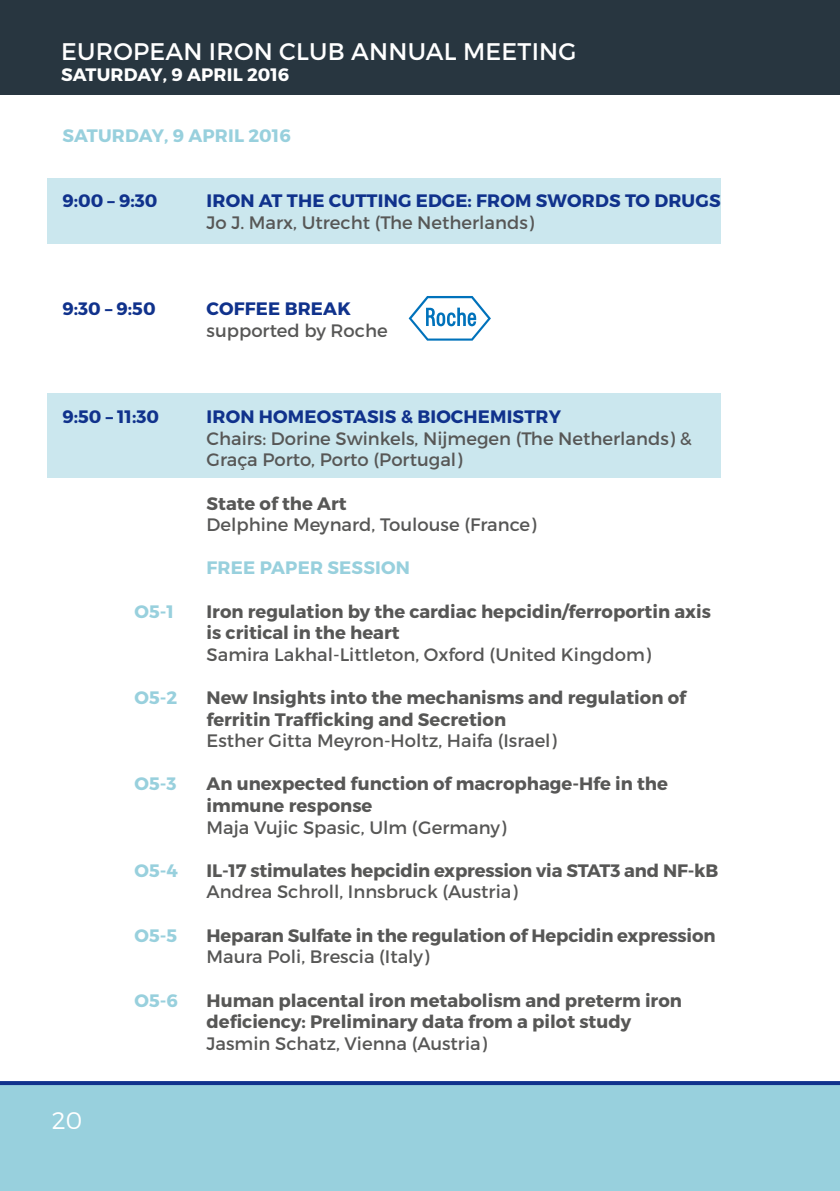
<style>
.page{position:relative;width:840px;height:1191px;background:#fff}
.page>*{position:absolute;margin:0;border:0;box-sizing:border-box;transform-origin:0 0}
.t1{font:24px "Montserrat";letter-spacing:.01em;color:#fff}
.t2{font:300 24px "Montserrat";color:#fff}
.t3{font:700 18px/21.6px "Montserrat";color:#575756}
.t4{font:18px/21.6px "Montserrat";color:#575756}
.t5{font:700 18px "Montserrat";letter-spacing:.01em;color:#10328c}
.t6{font:700 18px "Montserrat";letter-spacing:.01em;color:#98d0dd}
.t7{font:700 18px "Montserrat";letter-spacing:.01em;color:#fff}
</style>
<div class="page">
<div style="left:0;top:1083px;width:839px;height:108px;background:#98d0dd"></div>
<svg style="left:0;top:1081px;width:839px;height:4px;background:#14358e"></svg>
<div style="left:47px;top:179px;width:673px;height:65px;background:#cbe7ee"></div>
<div style="left:47px;top:393px;width:673px;height:85px;background:#cbe7ee"></div>
<svg style="left:408px;top:296px;width:82px;height:45px"></svg>
<div style="left:0;top:0;width:839px;height:94px;background:#283640"></div>
<h1 class="t1" style="left:61px;top:36px;width:516px">EUROPEAN IRON CLUB ANNUAL MEETING</h1>
<p class="t7" style="left:61px;top:64px;width:229px">SATURDAY, 9 APRIL 2016</p>
<p class="t6" style="left:62px;top:125px;width:229px">SATURDAY, 9 APRIL 2016</p>
<p class="t5" style="left:62px;top:189px;width:97px">9:00 – 9:30</p>
<p class="t5" style="left:206px;top:189px;width:515px">IRON AT THE CUTTING EDGE: FROM SWORDS TO DRUGS</p>
<p class="t4" style="left:206px;top:211px;width:329px">Jo J. Marx, Utrecht (The Netherlands)</p>
<p class="t5" style="left:62px;top:297px;width:95px">9:30 – 9:50</p>
<p class="t5" style="left:206px;top:297px;width:146px">COFFEE BREAK</p>
<p class="t4" style="left:206px;top:319px;width:182px">supported by Roche</p>
<p class="t5" style="left:62px;top:405px;width:98px">9:50 – 11:30</p>
<p class="t5" style="left:206px;top:405px;width:355px">IRON HOMEOSTASIS &amp; BIOCHEMISTRY</p>
<p class="t4" style="left:206px;top:427px;width:486px">Chairs: Dorine Swinkels, Nijmegen (The Netherlands) &amp;<br>Graça Porto, Porto (Portugal)</p>
<p class="t3" style="left:206px;top:492px;width:141px">State of the Art</p>
<p class="t4" style="left:206px;top:514px;width:331px">Delphine Meynard, Toulouse (France)</p>
<p class="t6" style="left:206px;top:557px;width:205px">FREE PAPER SESSION</p>
<p class="t6" style="left:134px;top:600px;width:41px">O5-1</p>
<p class="t3" style="left:206px;top:600px;width:505px">Iron regulation by the cardiac hepcidin/ferroportin axis is critical in the heart</p>
<p class="t4" style="left:206px;top:643px;width:445px">Samira Lakhal-Littleton, Oxford (United Kingdom)</p>
<p class="t6" style="left:134px;top:686px;width:44px">O5-2</p>
<p class="t3" style="left:206px;top:687px;width:480px">New Insights into the mechanisms and regulation of ferritin Trafficking and Secretion</p>
<p class="t4" style="left:206px;top:730px;width:351px">Esther Gitta Meyron-Holtz, Haifa (Israel)</p>
<p class="t6" style="left:134px;top:773px;width:44px">O5-3</p>
<p class="t3" style="left:206px;top:773px;width:462px">An unexpected function of macrophage-Hfe in the immune response</p>
<p class="t4" style="left:206px;top:816px;width:301px">Maja Vujic Spasic, Ulm (Germany)</p>
<p class="t6" style="left:134px;top:859px;width:45px">O5-4</p>
<p class="t3" style="left:206px;top:860px;width:513px">IL-17 stimulates hepcidin expression via STAT3 and NF-kB</p>
<p class="t4" style="left:206px;top:881px;width:312px">Andrea Schroll, Innsbruck (Austria)</p>
<p class="t6" style="left:134px;top:924px;width:44px">O5-5</p>
<p class="t3" style="left:206px;top:924px;width:510px">Heparan Sulfate in the regulation of Hepcidin expression</p>
<p class="t4" style="left:206px;top:946px;width:224px">Maura Poli, Brescia (Italy)</p>
<p class="t6" style="left:134px;top:989px;width:45px">O5-6</p>
<p class="t3" style="left:206px;top:989px;width:476px">Human placental iron metabolism and preterm iron deficiency: Preliminary data from a pilot study</p>
<p class="t4" style="left:206px;top:1032px;width:282px">Jasmin Schatz, Vienna (Austria)</p>
<h1 class="t2" style="left:52px;top:1106px;width:32px">20</h1>
</div>
